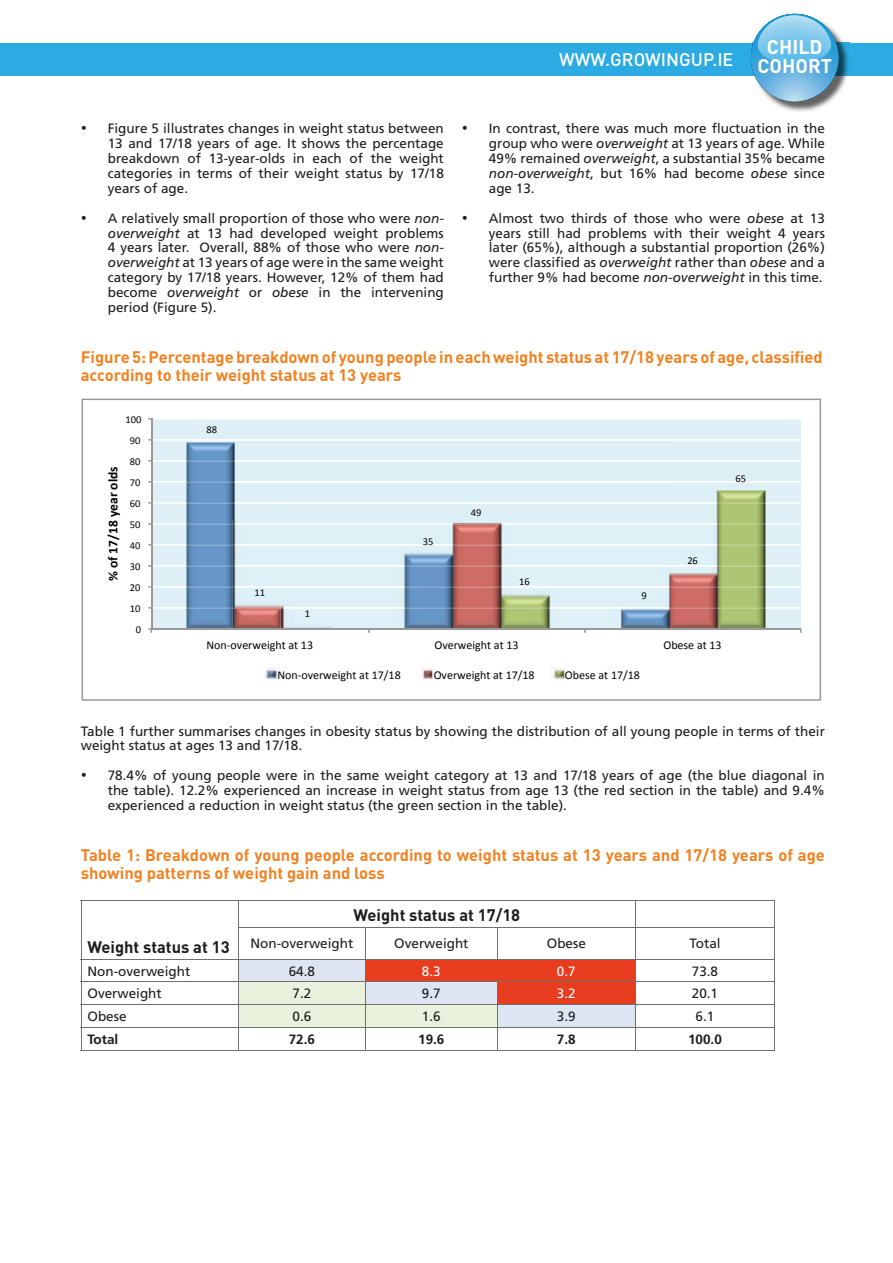
<style>
.page{position:relative;width:893px;height:1263px;background:#fff}
.page>*{position:absolute;margin:0;border:0;box-sizing:border-box;transform-origin:0 0}
.t1{font:700 19.5px "DIN";color:#fff}
.t2{font:500 18px "DIN";color:#fff}
.t3{font:700 16.5px/18.1px "DIN";color:#f08222}
.t4{font:700 16.5px "DIN";color:#1d1d1b}
.t5{font:13.5px/14.9px "Frutiger";color:#1d1d1b;text-align:justify}
.t6{font:700 13.5px "Frutiger";color:#1d1d1b}
.t7{font:700 13.5px "Calibri";color:#020203}
.t8{font:13.5px "Frutiger";color:#fff}
.t9{font:12px "Calibri";color:#020203}
.t10{font:10.5px "Calibri";color:#020203}
.s1{font-weight:700;font-size:19.5px}
.s2{font-style:italic}
</style>
<div class="page">
<div style="left:0;top:43px;width:893px;height:32px;background:#2cabe2"></div>
<img style="left:773px;top:34px;width:76px;height:78px">
<img style="left:838px;top:43px;width:11px;height:32px">
<svg style="left:751px;top:14px;width:87px;height:88px"></svg>
<svg style="left:82px;top:399px;width:739px;height:302px"></svg>
<hr style="left:81px;top:900px;width:157px;height:1px;background:#70706f">
<svg style="left:81px;top:901px;width:1px;height:26px"></svg>
<hr style="left:81px;top:927px;width:1px;height:32px;background:#70706f">
<hr style="left:238px;top:900px;width:128px;height:1px;background:#70706f">
<svg style="left:238px;top:901px;width:1px;height:26px"></svg>
<hr style="left:366px;top:900px;width:131px;height:1px;background:#70706f">
<hr style="left:497px;top:900px;width:139px;height:1px;background:#70706f">
<hr style="left:636px;top:900px;width:139px;height:1px;background:#70706f">
<svg style="left:635px;top:901px;width:1px;height:26px"></svg>
<svg style="left:774px;top:901px;width:1px;height:26px"></svg>
<hr style="left:238px;top:927px;width:128px;height:1px;background:#70706f">
<hr style="left:238px;top:928px;width:1px;height:31px;background:#70706f">
<hr style="left:366px;top:927px;width:131px;height:1px;background:#70706f">
<hr style="left:365px;top:928px;width:1px;height:31px;background:#70706f">
<hr style="left:497px;top:927px;width:139px;height:1px;background:#70706f">
<hr style="left:497px;top:928px;width:1px;height:31px;background:#70706f">
<hr style="left:636px;top:927px;width:139px;height:1px;background:#70706f">
<hr style="left:635px;top:928px;width:1px;height:31px;background:#70706f">
<hr style="left:774px;top:928px;width:1px;height:31px;background:#70706f">
<hr style="left:81px;top:959px;width:157px;height:1px;background:#70706f">
<hr style="left:636px;top:959px;width:139px;height:1px;background:#70706f">
<hr style="left:81px;top:981px;width:157px;height:1px;background:#70706f">
<hr style="left:636px;top:981px;width:139px;height:1px;background:#70706f">
<hr style="left:81px;top:1004px;width:157px;height:1px;background:#70706f">
<hr style="left:636px;top:1004px;width:139px;height:1px;background:#70706f">
<hr style="left:81px;top:1027px;width:157px;height:1px;background:#70706f">
<svg style="left:81px;top:960px;width:1px;height:90px"></svg>
<hr style="left:636px;top:1027px;width:139px;height:1px;background:#70706f">
<svg style="left:238px;top:959px;width:398px;height:91px"></svg>
<svg style="left:774px;top:960px;width:1px;height:90px"></svg>
<hr style="left:81px;top:1050px;width:157px;height:1px;background:#70706f">
<hr style="left:238px;top:1050px;width:128px;height:1px;background:#70706f">
<hr style="left:366px;top:1050px;width:131px;height:1px;background:#70706f">
<hr style="left:497px;top:1050px;width:139px;height:1px;background:#70706f">
<hr style="left:636px;top:1050px;width:139px;height:1px;background:#70706f">
<h1 class="t1" style="left:767px;top:34px;width:57px">CHILD</h1>
<h2 class="t2" style="left:559px;top:48px;width:274px">WWW.GROWINGUP.IE <span class="s1">COHORT</span></h2>
<p class="t5" style="left:108px;top:121px;width:338px;text-indent:-27px">• Figure 5 illustrates changes in weight status between 13 and 17/18 years of age. It shows the percentage breakdown of 13-year-olds in each of the weight categories in terms of their weight status by 17/18 years of age.</p>
<p class="t5" style="left:108px;top:211px;width:338px;text-indent:-27px">• A relatively small proportion of those who were <span class="s2">non&shy;overweight</span> at 13 had developed weight problems 4 years later. Overall, 88% of those who were <span class="s2">non&shy;overweight</span> at 13 years of age were in the same weight category by 17/18 years. However, 12% of them had become <span class="s2">overweight</span> or <span class="s2">obese</span> in the intervening period (Figure 5).</p>
<p class="t5" style="left:489px;top:121px;width:338px;text-indent:-27px">• In contrast, there was much more fluctuation in the group who were <span class="s2">overweight</span> at 13 years of age. While 49% remained <span class="s2">overweight</span>, a substantial 35% became <span class="s2">non-overweight</span>, but 16% had become <span class="s2">obese</span> since age 13.</p>
<p class="t5" style="left:489px;top:211px;width:338px;text-indent:-27px">• Almost two thirds of those who were <span class="s2">obese</span> at 13 years still had problems with their weight 4 years later (65%), although a substantial proportion (26%) were classified as <span class="s2">overweight</span> rather than <span class="s2">obese</span> and a further 9% had become <span class="s2">non-overweight</span> in this time.</p>
<p class="t3" style="left:81px;top:347px;width:743px">Figure 5: Percentage breakdown of young people in each weight status at 17/18 years of age, classified according to their weight status at 13 years</p>
<p class="t10" style="left:125px;top:413px;width:17px">100</p>
<p class="t7" style="left:104px;top:581px;width:116px;rotate:-90deg">% of 17/18 year olds</p>
<p class="t10" style="left:130px;top:434px;width:12px">90</p>
<p class="t10" style="left:130px;top:455px;width:12px">80</p>
<p class="t10" style="left:130px;top:476px;width:12px">70</p>
<p class="t10" style="left:130px;top:497px;width:12px">60</p>
<p class="t10" style="left:130px;top:518px;width:12px">50</p>
<p class="t10" style="left:130px;top:539px;width:12px">40</p>
<p class="t10" style="left:130px;top:560px;width:12px">30</p>
<p class="t10" style="left:130px;top:581px;width:12px">20</p>
<p class="t10" style="left:130px;top:602px;width:12px">10</p>
<p class="t10" style="left:136px;top:623px;width:7px">0</p>
<p class="t10" style="left:207px;top:423px;width:12px">88</p>
<p class="t10" style="left:255px;top:585px;width:12px">11</p>
<p class="t10" style="left:305px;top:607px;width:7px">1</p>
<p class="t10" style="left:423px;top:535px;width:12px">35</p>
<p class="t10" style="left:471px;top:505px;width:12px">49</p>
<p class="t10" style="left:519px;top:575px;width:12px">16</p>
<p class="t10" style="left:641px;top:589px;width:7px">9</p>
<p class="t10" style="left:687px;top:554px;width:12px">26</p>
<p class="t9" style="left:207px;top:637px;width:108px">Non-overweight at 13</p>
<p class="t9" style="left:434px;top:637px;width:86px">Overweight at 13</p>
<p class="t9" style="left:663px;top:637px;width:60px">Obese at 13</p>
<p class="t9" style="left:277px;top:668px;width:125px">Non-overweight at 17/18</p>
<p class="t9" style="left:434px;top:668px;width:102px">Overweight at 17/18</p>
<p class="t9" style="left:565px;top:668px;width:77px">Obese at 17/18</p>
<p class="t10" style="left:735px;top:472px;width:12px">65</p>
<p class="t5" style="left:81px;top:723px;width:746px">Table 1 further summarises changes in obesity status by showing the distribution of all young people in terms of their weight status at ages 13 and 17/18.</p>
<p class="t5" style="left:108px;top:768px;width:719px;text-indent:-27px">• 78.4% of young people were in the same weight category at 13 and 17/18 years of age (the blue diagonal in the table). 12.2% experienced an increase in weight status from age 13 (the red section in the table) and 9.4% experienced a reduction in weight status (the green section in the table).</p>
<p class="t3" style="left:81px;top:845px;width:746px">Table 1: Breakdown of young people according to weight status at 13 years and 17/18 years of age showing patterns of weight gain and loss</p>
<p class="t4" style="left:88px;top:936px;width:144px">Weight status at 13</p>
<p class="t4" style="left:354px;top:904px;width:168px">Weight status at 17/18</p>
<p class="t5" style="left:251px;top:936px;width:104px">Non-overweight</p>
<p class="t5" style="left:394px;top:936px;width:76px">Overweight</p>
<p class="t5" style="left:547px;top:936px;width:41px">Obese</p>
<p class="t5" style="left:689px;top:936px;width:33px">Total</p>
<p class="t5" style="left:88px;top:963px;width:104px">Non-overweight</p>
<p class="t5" style="left:289px;top:963px;width:28px">64.8</p>
<p class="t8" style="left:422px;top:963px;width:20px">8.3</p>
<p class="t8" style="left:557px;top:963px;width:20px">0.7</p>
<p class="t5" style="left:692px;top:963px;width:28px">73.8</p>
<p class="t5" style="left:88px;top:986px;width:76px">Overweight</p>
<p class="t5" style="left:293px;top:986px;width:20px">7.2</p>
<p class="t5" style="left:422px;top:986px;width:20px">9.7</p>
<p class="t8" style="left:557px;top:986px;width:20px">3.2</p>
<p class="t5" style="left:692px;top:986px;width:28px">20.1</p>
<p class="t5" style="left:88px;top:1009px;width:41px">Obese</p>
<p class="t5" style="left:293px;top:1009px;width:20px">0.6</p>
<p class="t5" style="left:422px;top:1009px;width:20px">1.6</p>
<p class="t5" style="left:557px;top:1009px;width:20px">3.9</p>
<p class="t5" style="left:696px;top:1009px;width:20px">6.1</p>
<p class="t6" style="left:87px;top:1031px;width:32px">Total</p>
<p class="t6" style="left:289px;top:1031px;width:28px">72.6</p>
<p class="t6" style="left:418px;top:1031px;width:28px">19.6</p>
<p class="t6" style="left:557px;top:1031px;width:20px">7.8</p>
<p class="t6" style="left:688px;top:1031px;width:35px">100.0</p>
</div>
